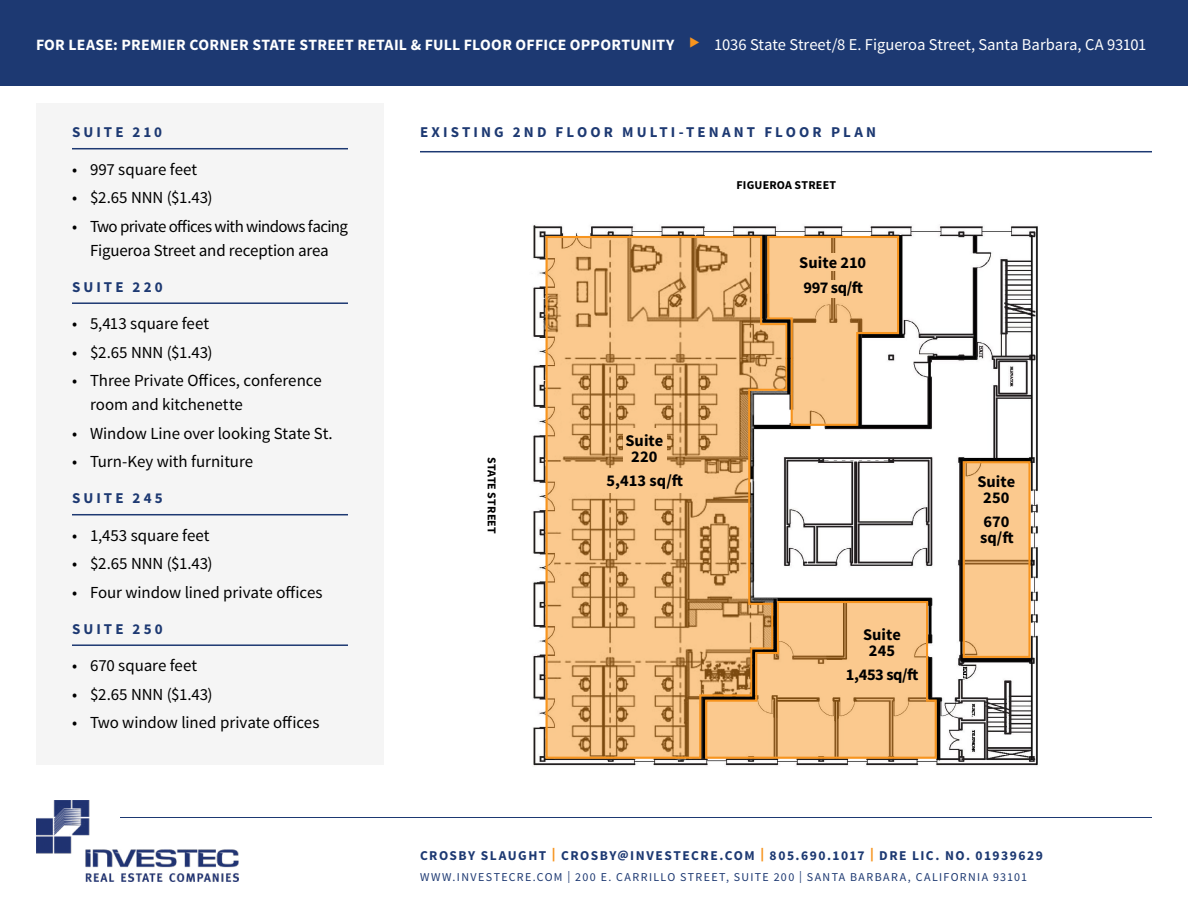
<style>
.page{position:relative;width:1188px;height:918px;background:#fff}
.page>*{position:absolute;margin:0;border:0;box-sizing:border-box;transform-origin:0 0}
.t1{font:16.8px/24px "Source Sans Pro";letter-spacing:-.005em;color:#000}
.t2{font:16.8px/24px "Source Sans Pro";letter-spacing:-.025em;color:#000;text-align:center}
.t3{font:700 16.35px/16.4px "Source Sans Pro";color:#000;text-align:center}
.t4{font:700 15.75px "Source Sans Pro";letter-spacing:.015em;color:#fff}
.t5{font:700 15px "Source Sans Pro";letter-spacing:.205em;color:#1d3972}
.t6{font:700 13.5px "Source Sans Pro";letter-spacing:.11em;color:#1d3972}
.t7{font:12px "Source Sans Pro";letter-spacing:.11em;color:#1d3972}
.t8{font:700 12px "Source Sans Pro";letter-spacing:.015em;color:#000}
.s1{color:#f7941e}
.s2{font-weight:400;font-size:16.5px}
.s3{font-weight:900;color:#f7941e}
</style>
<div class="page">
<div style="left:0;top:0;width:1188px;height:86px;background:#1d3972"></div>
<img style="left:36px;top:800px;width:203px;height:82px">
<hr style="left:120px;top:817px;width:1032px;height:1px;background:#1d3972">
<div style="left:36px;top:104px;width:348px;height:661px;background:#f5f5f5"></div>
<hr style="left:72px;top:148px;width:276px;height:1px;background:#1d3972">
<hr style="left:72px;top:302px;width:276px;height:2px;background:#1d3972">
<hr style="left:72px;top:514px;width:276px;height:1px;background:#1d3972">
<hr style="left:72px;top:644px;width:276px;height:2px;background:#1d3972">
<img style="left:533px;top:225px;width:505px;height:541px">
<div style="left:963px;top:461px;width:67px;height:197px;background:#fbc98e"></div>
<div style="left:963px;top:461px;width:67px;height:197px;border:2px solid #f7941e"></div>
<svg style="left:545px;top:235px;width:244px;height:525px;background:#e3b37b"></svg>
<svg style="left:761px;top:232px;width:140px;height:195px"></svg>
<svg style="left:701px;top:596px;width:237px;height:166px;background:#e4b47c"></svg>
<hr style="left:420px;top:151px;width:732px;height:1px;background:#1d3972">
<p class="t4" style="left:36px;top:34px;width:1112px">FOR LEASE: PREMIER CORNER STATE STREET RETAIL &amp; FULL FLOOR OFFICE OPPORTUNITY <span class="s1">▶</span> <span class="s2">1036 State Street/8 E. Figueroa Street, Santa Barbara, CA 93101</span></p>
<p class="t5" style="left:72px;top:123px;width:92px">SUITE 210</p>
<p class="t1" style="left:72px;top:158px;width:127px">• 997 square feet</p>
<p class="t1" style="left:72px;top:186px;width:142px">• $2.65 NNN ($1.43)</p>
<p class="t2" style="left:72px;top:215px;width:277px">• Two private offices with windows facing<br>Figueroa Street and reception area</p>
<p class="t5" style="left:72px;top:277px;width:92px">SUITE 220</p>
<p class="t1" style="left:72px;top:312px;width:139px">• 5,413 square feet</p>
<p class="t1" style="left:72px;top:341px;width:142px">• $2.65 NNN ($1.43)</p>
<p class="t1" style="left:90px;top:369px;width:233px;text-indent:-18px">• Three Private Offices, conference room and kitchenette</p>
<p class="t1" style="left:72px;top:422px;width:262px">• Window Line over looking State St.</p>
<p class="t1" style="left:72px;top:450px;width:183px">• Turn-Key with furniture</p>
<p class="t5" style="left:72px;top:489px;width:92px">SUITE 245</p>
<p class="t1" style="left:72px;top:524px;width:139px">• 1,453 square feet</p>
<p class="t1" style="left:72px;top:552px;width:142px">• $2.65 NNN ($1.43)</p>
<p class="t1" style="left:72px;top:581px;width:252px">• Four window lined private offices</p>
<p class="t5" style="left:72px;top:619px;width:92px">SUITE 250</p>
<p class="t1" style="left:72px;top:654px;width:127px">• 670 square feet</p>
<p class="t1" style="left:72px;top:683px;width:142px">• $2.65 NNN ($1.43)</p>
<p class="t1" style="left:72px;top:711px;width:249px">• Two window lined private offices</p>
<p class="t5" style="left:420px;top:123px;width:458px">EXISTING 2ND FLOOR MULTI-TENANT FLOOR PLAN</p>
<p class="t8" style="left:737px;top:178px;width:101px">FIGUEROA STREET</p>
<p class="t8" style="left:499px;top:457px;width:79px;rotate:90deg">STATE STREET</p>
<p class="t3" style="left:625px;top:433px;width:39px">Suite<br>220</p>
<p class="t3" style="left:607px;top:473px;width:78px">5,413 sq/ft</p>
<p class="t3" style="left:799px;top:250px;width:68px;line-height:25.8px;text-align:left">Suite 210<br>997 sq/ft</p>
<p class="t3" style="left:863px;top:627px;width:39px">Suite<br>245</p>
<p class="t3" style="left:846px;top:667px;width:74px">1,453 sq/ft</p>
<p class="t3" style="left:977px;top:474px;width:39px">Suite<br>250</p>
<p class="t3" style="left:980px;top:514px;width:35px;text-align:left">670 sq/ft</p>
<p class="t6" style="left:420px;top:847px;width:624px">CROSBY SLAUGHT <span class="s3">|</span> CROSBY@INVESTECRE.COM <span class="s3">|</span> 805.690.1017 <span class="s3">|</span> DRE LIC. NO. 01939629</p>
<p class="t7" style="left:420px;top:869px;width:609px">WWW.INVESTECRE.COM | 200 E. CARRILLO STREET, SUITE 200 | SANTA BARBARA, CALIFORNIA 93101</p>
</div>
